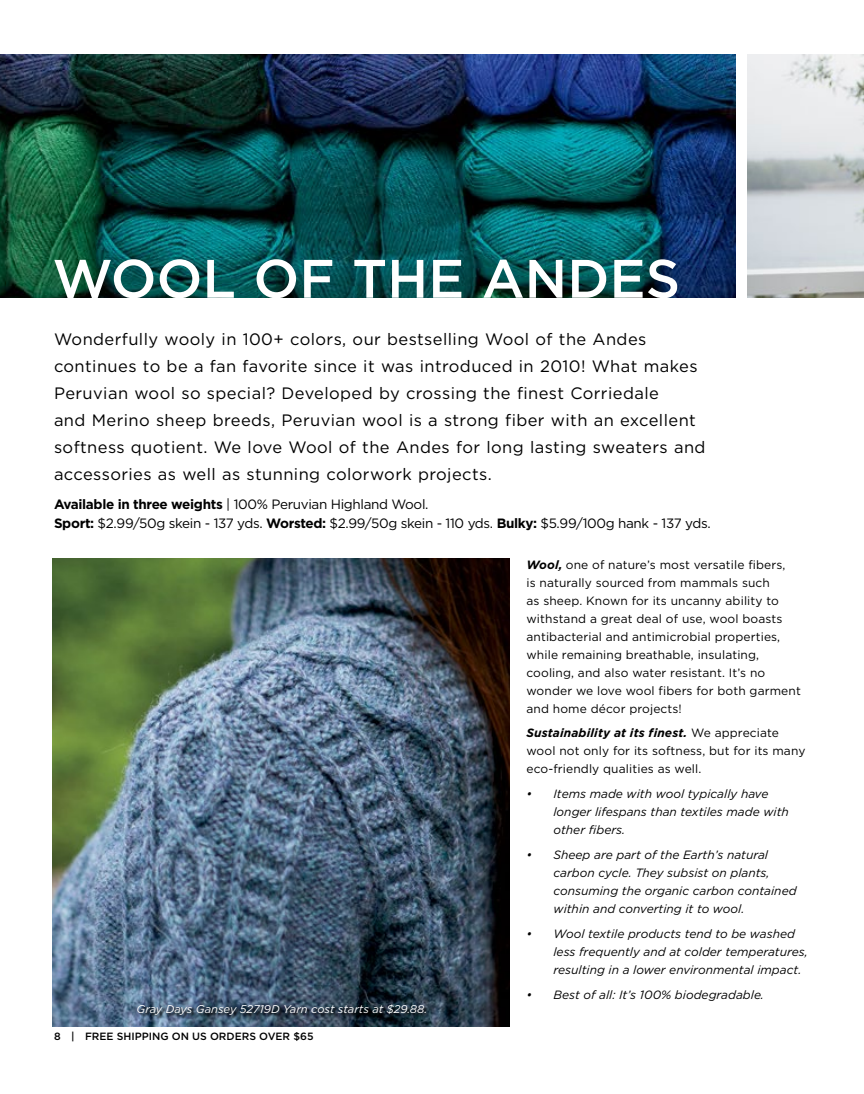
<style>
.page{position:relative;width:864px;height:1094px;background:#fff}
.page>*{position:absolute;margin:0;border:0;box-sizing:border-box;transform-origin:0 0}
.t1{font:500 54px "Gotham";color:#fff}
.t2{font:16.5px/27px "Gotham";letter-spacing:.025em;color:#000}
.t3{font:13.5px/19.5px "Gotham";letter-spacing:-.025em;color:#000}
.t4{font:12px/18px "Gotham";letter-spacing:.01em;color:#000}
.t5{font:italic 12px/18px "Gotham";color:#000}
.t6{font:italic 11.25px "Gotham";color:#fff}
.t7{font:500 10.5px "Gotham";color:#000}
.s1{font-weight:700}
.s2{font-weight:700;font-style:italic}
</style>
<div class="page">
<img style="left:0;top:54px;width:735px;height:243px">
<img style="left:53px;top:558px;width:457px;height:468px">
<svg style="left:139px;top:1005px;width:290px;height:13px;background:#2c3d4d"></svg>
<img style="left:747px;top:54px;width:117px;height:243px">
<h1 class="t1" style="left:52px;top:243px;width:629px">WOOL OF THE ANDES</h1>
<p class="t2" style="left:54px;top:325px;width:653px">Wonderfully wooly in 100+ colors, our bestselling Wool of the Andes continues to be a fan favorite since it was introduced in 2010! What makes Peruvian wool so special? Developed by crossing the finest Corriedale<br>and Merino sheep breeds, Peruvian wool is a strong fiber with an excellent softness quotient. We love Wool of the Andes for long lasting sweaters and accessories as well as stunning colorwork projects.</p>
<p class="t3" style="left:54px;top:494px;width:658px"><span class="s1">Available in three weights</span> | 100% Peruvian Highland Wool.<br><span class="s1">Sport:</span> $2.99/50g skein - 137 yds. <span class="s1">Worsted:</span> $2.99/50g skein - 110 yds. <span class="s1">Bulky:</span> $5.99/100g hank - 137 yds.</p>
<p class="t4" style="left:526px;top:555px;width:276px"><span class="s2">Wool,</span> one of nature’s most versatile fibers,<br>is naturally sourced from mammals such<br>as sheep. Known for its uncanny ability to withstand a great deal of use, wool boasts antibacterial and antimicrobial properties, while remaining breathable, insulating, cooling, and also water resistant. It’s no wonder we love wool fibers for both garment and home décor projects!</p>
<p class="t4" style="left:526px;top:724px;width:280px"><span class="s2">Sustainability at its finest.</span> We appreciate wool not only for its softness, but for its many eco-friendly qualities as well.</p>
<p class="t5" style="left:553px;top:784px;width:237px;text-indent:-27px">• Items made with wool typically have longer lifespans than textiles made with other fibers.</p>
<p class="t5" style="left:553px;top:845px;width:245px;text-indent:-27px">• Sheep are part of the Earth’s natural carbon cycle. They subsist on plants, consuming the organic carbon contained within and converting it to wool.</p>
<p class="t5" style="left:553px;top:924px;width:256px;text-indent:-27px">• Wool textile products tend to be washed less frequently and at colder temperatures, resulting in a lower environmental impact.</p>
<p class="t5" style="left:526px;top:985px;width:239px">• Best of all: It’s 100% biodegradable.</p>
<p class="t6" style="left:137px;top:1001px;width:292px">Gray Days Gansey 52719D Yarn cost starts at $29.88.</p>
<p class="t7" style="left:54px;top:1029px;width:261px">8 | FREE SHIPPING ON US ORDERS OVER $65</p>
</div>
